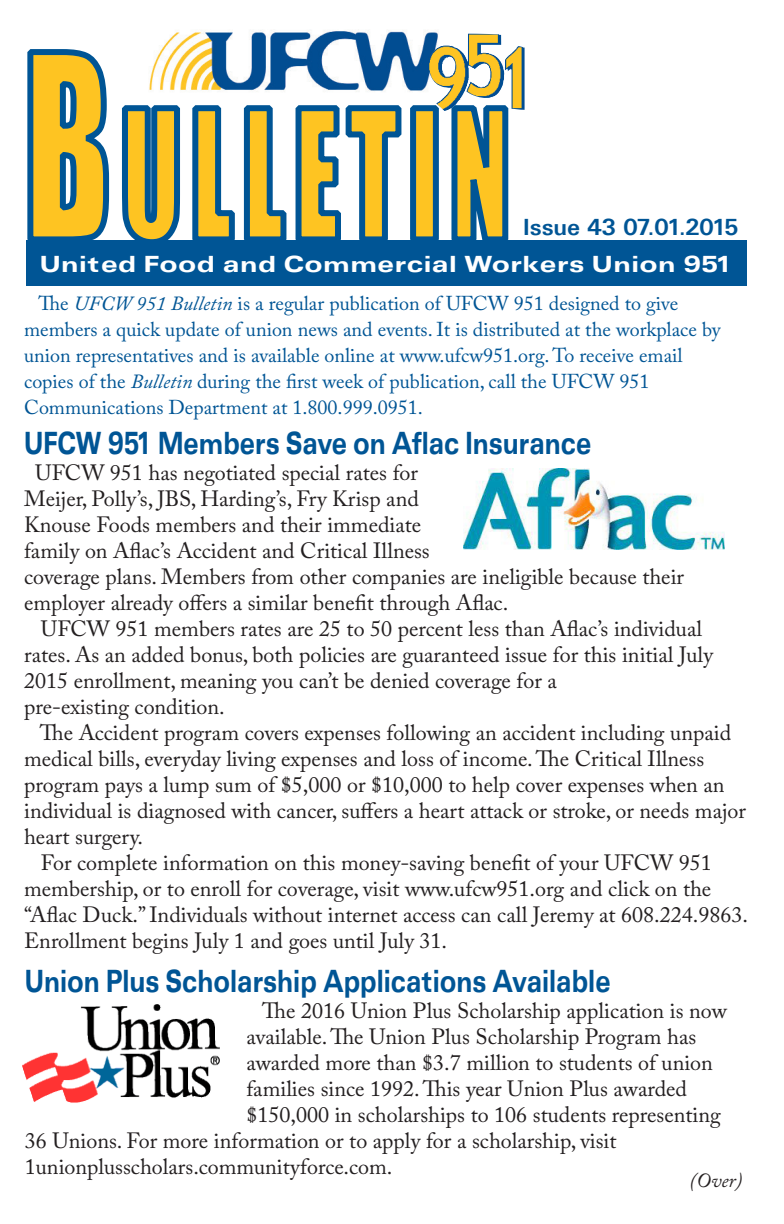
<style>
.page{position:relative;width:784px;height:1224px;background:#fff}
.page>*{position:absolute;margin:0;border:0;box-sizing:border-box;transform-origin:0 0}
.t1{font:237px "Impact";color:#fec422;scale:.67 1}
.t2{font:165.8px "Impact";letter-spacing:.085em;color:#fec422;scale:.67 1}
.t3{font:33px "Unique Extended BOLD";color:#005595;scale:.67 1}
.t4{font:24px "Unique Extended BOLD";letter-spacing:.02em;color:#fff}
.t5{font:24px "Unique Light BOLD";letter-spacing:-.035em;color:#005595}
.t6{font:22px/26px "Adobe Caslon Pro";color:#231f20}
.t7{font:20px/26px "Adobe Caslon Pro";color:#005595}
.t8{font:italic 20px "Adobe Caslon Pro";color:#231f20}
.s1{font-style:italic}
</style>
<div class="page">
<img style="left:149px;top:30px;width:288px;height:62px">
<img style="left:428px;top:33px;width:96px;height:78px">
<svg style="left:26px;top:49px;width:87px;height:192px"></svg>
<svg style="left:119px;top:105px;width:64px;height:136px"></svg>
<svg style="left:189px;top:105px;width:215px;height:136px"></svg>
<div style="left:410px;top:105px;width:28px;height:137px;border:6px solid #005595"></div>
<svg style="left:448px;top:102px;width:63px;height:139px"></svg>
<div style="left:26px;top:241px;width:720px;height:45px;background:#005595"></div>
<img style="left:463px;top:468px;width:260px;height:81px">
<img style="left:23px;top:1004px;width:196px;height:99px">
<p class="t1" style="left:24px;top:-37px;width:132px">B</p>
<p class="t4" style="left:40px;top:250px;width:694px">United Food and Commercial Workers Union 951</p>
<p class="t2" style="left:121px;top:46px;width:582px">ULLETIN</p>
<p class="t5" style="left:522px;top:214px;width:217px">Issue 43 07.01.2015</p>
<p class="t7" style="left:24px;top:290px;width:697px;text-indent:14px">The <span class="s1">UFCW 951 Bulletin</span> is a regular publication of UFCW 951 designed to give members a quick update of union news and events. It is distributed at the workplace by union representatives and is available online at www.ufcw951.org. To receive email copies of the <span class="s1">Bulletin</span> during the first week of publication, call the UFCW 951<br>Communications Department at 1.800.999.0951.</p>
<p class="t3" style="left:24px;top:424px;width:847px">UFCW 951 Members Save on Aflac Insurance</p>
<p class="t6" style="left:35px;top:459px;width:384px">UFCW 951 has negotiated special rates for</p>
<p class="t6" style="left:24px;top:485px;width:396px">Meijer, Polly’s, JBS, Harding’s, Fry Krisp and</p>
<p class="t6" style="left:24px;top:511px;width:398px">Knouse Foods members and their immediate</p>
<p class="t6" style="left:24px;top:537px;width:407px">family on Aflac’s Accident and Critical Illness</p>
<p class="t6" style="left:24px;top:563px;width:661px">coverage plans. Members from other companies are ineligible because their</p>
<p class="t6" style="left:24px;top:589px;width:485px">employer already offers a similar benefit through Aflac.</p>
<p class="t6" style="left:41px;top:615px;width:662px">UFCW 951 members rates are 25 to 50 percent less than Aflac’s individual</p>
<p class="t6" style="left:24px;top:641px;width:690px">rates. As an added bonus, both policies are guaranteed issue for this initial July</p>
<p class="t6" style="left:24px;top:667px;width:534px">2015 enrollment, meaning you can’t be denied coverage for a</p>
<p class="t6" style="left:24px;top:693px;width:202px">pre-existing condition.</p>
<p class="t6" style="left:40px;top:719px;width:692px">The Accident program covers expenses following an accident including unpaid</p>
<p class="t6" style="left:24px;top:745px;width:681px">medical bills, everyday living expenses and loss of income. The Critical Illness</p>
<p class="t6" style="left:24px;top:771px;width:701px">program pays a lump sum of $5,000 or $10,000 to help cover expenses when an</p>
<p class="t6" style="left:24px;top:797px;width:723px">individual is diagnosed with cancer, suffers a heart attack or stroke, or needs major</p>
<p class="t6" style="left:24px;top:823px;width:120px">heart surgery.</p>
<p class="t6" style="left:41px;top:849px;width:672px">For complete information on this money-saving benefit of your UFCW 951</p>
<p class="t6" style="left:24px;top:875px;width:725px">membership, or to enroll for coverage, visit www.ufcw951.org and click on the “Aflac Duck.” Individuals without internet access can call Jeremy at 608.224.9863.<br>Enrollment begins July 1 and goes until July 31.</p>
<p class="t3" style="left:25px;top:962px;width:875px">Union Plus Scholarship Applications Available</p>
<p class="t6" style="left:262px;top:997px;width:466px">The 2016 Union Plus Scholarship application is now</p>
<p class="t6" style="left:246px;top:1023px;width:451px">available. The Union Plus Scholarship Program has</p>
<p class="t6" style="left:246px;top:1049px;width:467px">awarded more than $3.7 million to students of union</p>
<p class="t6" style="left:246px;top:1075px;width:442px">families since 1992. This year Union Plus awarded</p>
<p class="t6" style="left:246px;top:1101px;width:475px">$150,000 in scholarships to 106 students representing</p>
<p class="t6" style="left:25px;top:1127px;width:593px">36 Unions. For more information or to apply for a scholarship, visit</p>
<p class="t6" style="left:25px;top:1153px;width:369px">1unionplusscholars.communityforce.com.</p>
<p class="t8" style="left:689px;top:1168px;width:54px">(Over)</p>
</div>
